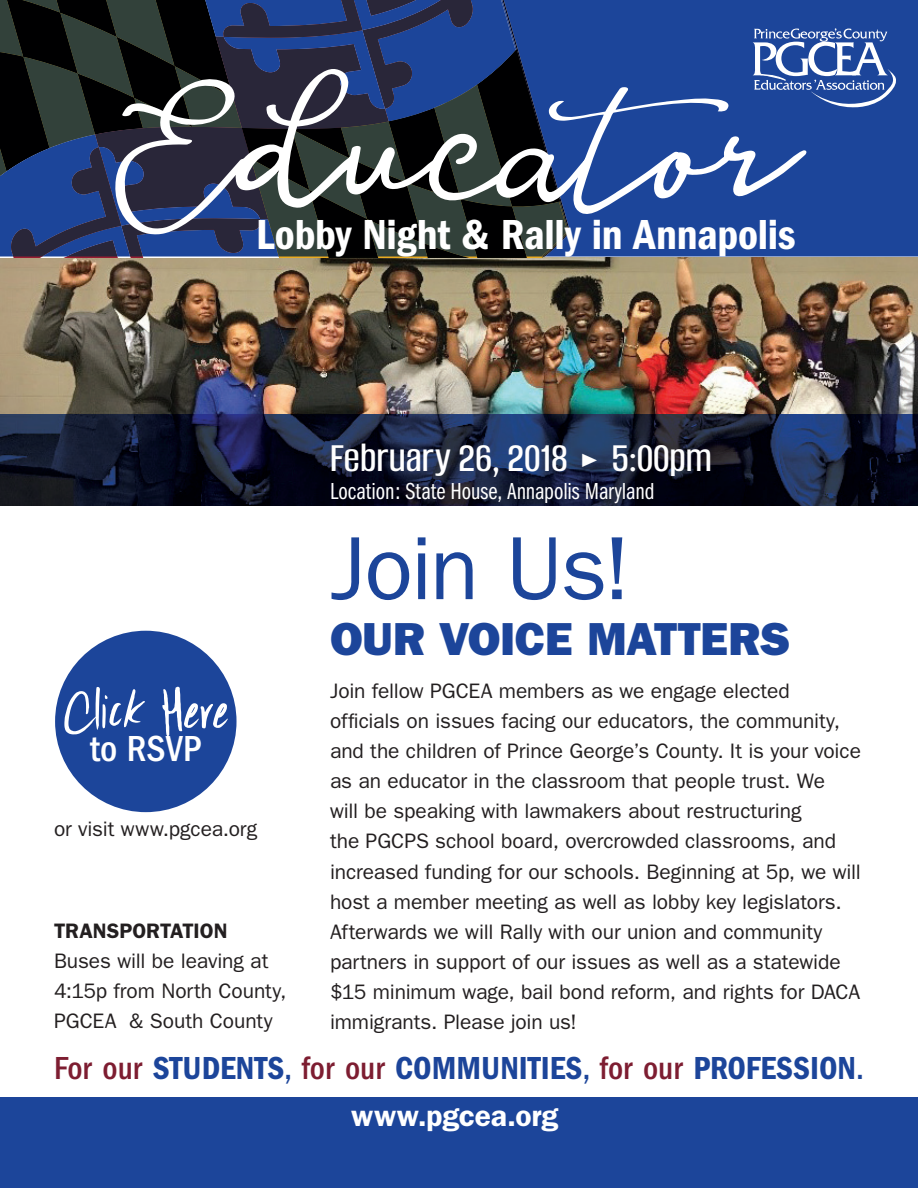
<style>
.page{position:relative;width:918px;height:1188px;background:#fff}
.page>*{position:absolute;margin:0;border:0;box-sizing:border-box;transform-origin:0 0}
.t1{font:90px "Franklin Gothic";letter-spacing:-.025em;color:#1c459a}
.t2{font:61.5px "Bush Market";color:#fff}
.t3{font:800 46.5px "Franklin Gothic";letter-spacing:-.005em;color:#1c459a}
.t4{font:600 condensed 43.5px "Franklin Gothic";letter-spacing:-.005em;color:#fff}
.t5{font:43.5px "Alumni Sans";color:#fff}
.t6{font:500 condensed 37.5px "Franklin Gothic";color:#fff}
.t7{font:600 condensed 33px "Franklin Gothic";color:#1c459a}
.t8{font:600 30px "Franklin Gothic";letter-spacing:-.005em;color:#fff}
.t9{font:24px "Franklin Gothic Book Cmpr";letter-spacing:-.005em;color:#fff}
.t10{font:21px/30px "Franklin Gothic";letter-spacing:-.005em;color:#231f20}
.t11{font:600 21px "Franklin Gothic";color:#231f20}
.s1{font-weight:500;color:#7d1d31}
.s2{font-weight:500}
</style>
<div class="page">
<img style="left:0;top:257px;width:918px;height:248px">
<div style="left:570px;top:0;width:348px;height:256px;background:#1c459a"></div>
<svg style="left:0;top:0;width:570px;height:257px;background:#1d2f53"></svg>
<hr style="left:0;top:505px;width:918px;height:1px;background:#1c459a">
<div style="left:55px;top:631px;width:182px;height:181px;background:#1c459a;border-radius:50%"></div>
<svg style="left:753px;top:28px;width:144px;height:84px"></svg>
<svg style="left:115px;top:69px;width:692px;height:166px;background:#3d4e71"></svg>
<div style="left:0;top:1097px;width:918px;height:91px;background:#1c459a"></div>
<svg style="left:582px;top:453px;width:15px;height:14px"></svg>
<h3 class="t4" style="left:256px;top:209px;width:541px">Lobby Night &amp; Rally in Annapolis</h3>
<h2 class="t2" style="left:63px;top:666px;width:167px">Click Here</h2>
<h3 class="t6" style="left:90px;top:728px;width:113px">to RSVP</h3>
<p class="t10" style="left:54px;top:813px;width:205px">or visit www.pgcea.org</p>
<p class="t11" style="left:54px;top:919px;width:175px">TRANSPORTATION</p>
<p class="t10" style="left:54px;top:946px;width:234px">Buses will be leaving at<br>4:15p from North County,<br>PGCEA &amp; South County</p>
<h3 class="t5" style="left:330px;top:436px;width:384px">February 26, 2018 5:00pm</h3>
<p class="t9" style="left:330px;top:478px;width:326px">Location: State House, Annapolis Maryland</p>
<h1 class="t1" style="left:330px;top:517px;width:302px">Join Us!</h1>
<h3 class="t3" style="left:330px;top:612px;width:462px">OUR VOICE MATTERS</h3>
<p class="t10" style="left:330px;top:676px;width:533px">Join fellow PGCEA members as we engage elected officials on issues facing our educators, the community, and the children of Prince George’s County. It is your voice as an educator in the classroom that people trust. We<br>will be speaking with lawmakers about restructuring<br>the PGCPS school board, overcrowded classrooms, and increased funding for our schools. Beginning at 5p, we will host a member meeting as well as lobby key legislators.<br>Afterwards we will Rally with our union and community partners in support of our issues as well as a statewide $15 minimum wage, bail bond reform, and rights for DACA immigrants. Please join us!</p>
<h3 class="t7" style="left:54px;top:1049px;width:811px"><span class="s1">For our</span> STUDENTS<span class="s2">,</span> <span class="s1">for our</span> COMMUNITIES<span class="s2">,</span> <span class="s1">for our</span> PROFESSION<span class="s2">.</span></h3>
<h3 class="t8" style="left:351px;top:1098px;width:209px">www.pgcea.org</h3>
</div>
